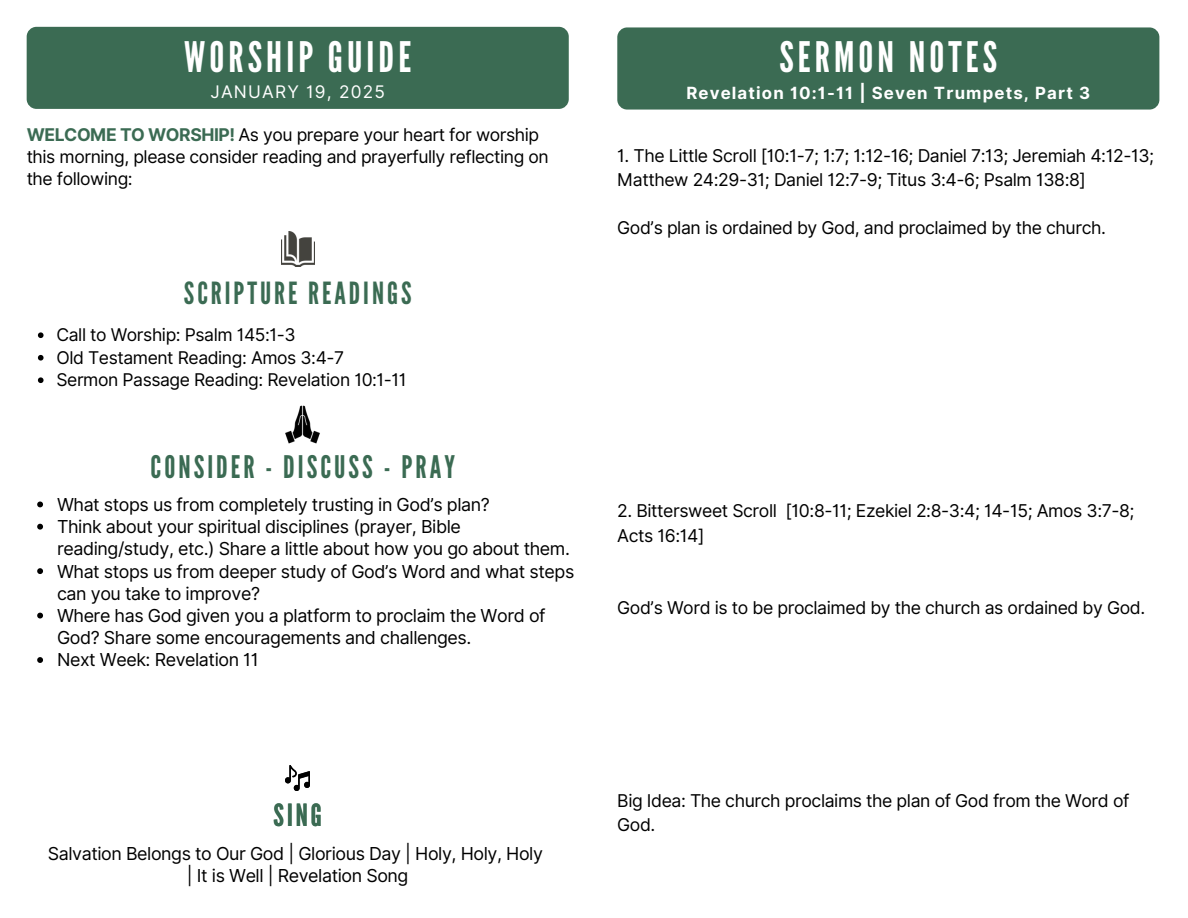
<style>
.page{position:relative;width:1188px;height:918px;background:#fff}
.page>*{position:absolute;margin:0;border:0;box-sizing:border-box;transform-origin:0 0}
.t1{font:42px "League Gothic";letter-spacing:.1em;color:#fff}
.t2{font:31.05px "League Gothic";letter-spacing:.1em;color:#3b6b53}
.t3{font:30.45px "League Gothic";letter-spacing:.1em;color:#3b6b53}
.t4{font:17.85px/22.2px "Inter";letter-spacing:-.025em;color:#000}
.t5{font:17.7px/24.2px "Inter";letter-spacing:-.025em;color:#000}
.t6{font:17.55px/22.2px "Inter";letter-spacing:-.025em;color:#000}
.t7{font:17.4px "Inter";letter-spacing:.07em;color:#fff}
.t8{font:700 16.8px "Inter";letter-spacing:.07em;color:#fff}
.s1{font-weight:700;color:#3b6b53}
</style>
<div class="page">
<div style="left:617px;top:27px;width:542px;height:83px;background:#3b6b53;border-radius:10px"></div>
<div style="left:27px;top:27px;width:542px;height:82px;background:#3b6b53;border-radius:10px"></div>
<img style="left:281px;top:232px;width:34px;height:34px">
<svg style="left:38px;top:332px;width:6px;height:6px"></svg>
<svg style="left:38px;top:355px;width:6px;height:6px"></svg>
<svg style="left:38px;top:377px;width:6px;height:6px"></svg>
<img style="left:285px;top:405px;width:35px;height:39px">
<svg style="left:37px;top:502px;width:6px;height:5px"></svg>
<svg style="left:37px;top:524px;width:6px;height:6px"></svg>
<svg style="left:37px;top:568px;width:6px;height:6px"></svg>
<svg style="left:37px;top:613px;width:6px;height:5px"></svg>
<svg style="left:37px;top:657px;width:6px;height:6px"></svg>
<img style="left:286px;top:766px;width:23px;height:25px">
<p class="t1" style="left:184px;top:33px;width:229px">WORSHIP GUIDE</p>
<p class="t7" style="left:211px;top:81px;width:176px">JANUARY 19, 2025</p>
<h2 class="t6" style="left:27px;top:123px;width:524px"><span class="s1">WELCOME TO WORSHIP!</span> As you prepare your heart for worship this morning, please consider reading and prayerfully reflecting on the following:</h2>
<p class="t3" style="left:184px;top:276px;width:229px">SCRIPTURE READINGS</p>
<p class="t6" style="left:56px;top:324px;width:241px">Call to Worship: Psalm 145:1-3</p>
<p class="t6" style="left:56px;top:346px;width:289px">Old Testament Reading: Amos 3:4-7</p>
<p class="t6" style="left:56px;top:369px;width:352px">Sermon Passage Reading: Revelation 10:1-11</p>
<p class="t2" style="left:151px;top:449px;width:306px">CONSIDER - DISCUSS - PRAY</p>
<h2 class="t4" style="left:57px;top:493px;width:434px">What stops us from completely trusting in God’s plan?</h2>
<p class="t4" style="left:57px;top:516px;width:514px">Think about your spiritual disciplines (prayer, Bible reading/study, etc.) Share a little about how you go about them.</p>
<p class="t4" style="left:57px;top:560px;width:519px">What stops us from deeper study of God’s Word and what steps can you take to improve?</p>
<p class="t4" style="left:57px;top:604px;width:490px">Where has God given you a platform to proclaim the Word of<br>God? Share some encouragements and challenges.</p>
<p class="t4" style="left:57px;top:649px;width:203px">Next Week: Revelation 11</p>
<h1 class="t1" style="left:779px;top:33px;width:219px">SERMON NOTES</h1>
<h3 class="t8" style="left:686px;top:83px;width:405px">Revelation 10:1-11 | Seven Trumpets, Part 3</h3>
<p class="t5" style="left:617px;top:144px;width:538px">1. The Little Scroll [10:1-7; 1:7; 1:12-16; Daniel 7:13; Jeremiah 4:12-13;<br>Matthew 24:29-31; Daniel 12:7-9; Titus 3:4-6; Psalm 138:8]</p>
<p class="t5" style="left:617px;top:216px;width:490px">God’s plan is ordained by God, and proclaimed by the church.</p>
<h1 class="t5" style="left:617px;top:499px;width:519px">2. Bittersweet Scroll [10:8-11; Ezekiel 2:8-3:4; 14-15; Amos 3:7-8;<br>Acts 16:14]</h1>
<p class="t5" style="left:617px;top:596px;width:529px">God’s Word is to be proclaimed by the church as ordained by God.</p>
<h3 class="t3" style="left:274px;top:797px;width:50px">SING</h3>
<h2 class="t4" style="left:48px;top:842px;width:497px">Salvation Belongs to Our God | Glorious Day | Holy, Holy, Holy</h2>
<p class="t4" style="left:187px;top:864px;width:223px">| It is Well | Revelation Song</p>
<p class="t5" style="left:617px;top:789px;width:514px">Big Idea: The church proclaims the plan of God from the Word of<br>God.</p>
</div>
